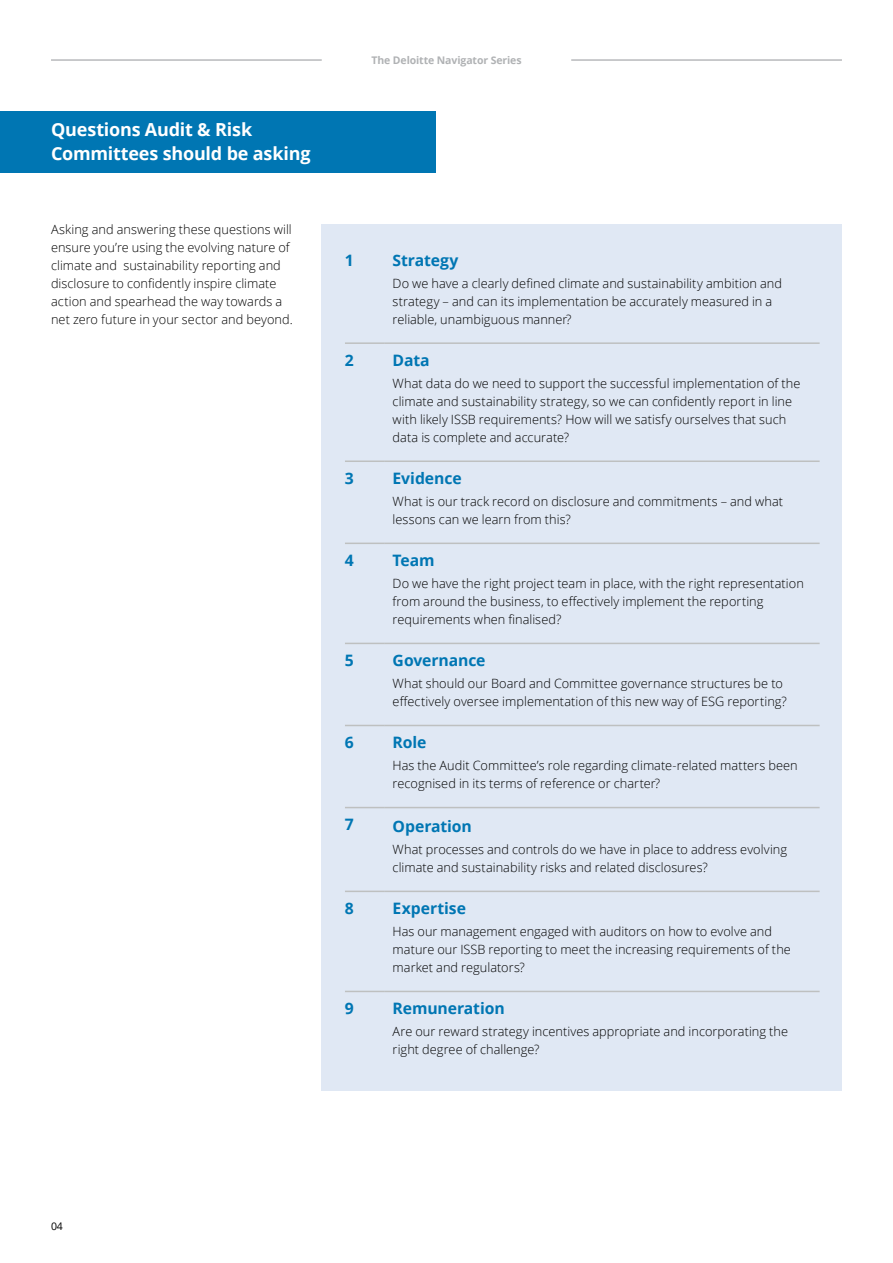
<style>
.page{position:relative;width:893px;height:1263px;background:#fff}
.page>*{position:absolute;margin:0;border:0;box-sizing:border-box;transform-origin:0 0}
.t1{font:700 18px/24px "Open Sans";letter-spacing:-.01em;color:#fff}
.t2{font:700 15.75px "Open Sans";letter-spacing:-.005em;color:#0076b3}
.t3{font:300 12.75px/18px "Open Sans";letter-spacing:.005em;color:#000}
.t4{font:700 10.5px "Open Sans";letter-spacing:-.01em;color:#b0b2b4}
.t5{font:10.5px "Open Sans";color:#000}
</style>
<div class="page">
<div style="left:322px;top:225px;width:520px;height:866px;background:#e0e8f4"></div>
<hr style="left:51px;top:60px;width:271px;height:1px;background:#94969a">
<hr style="left:571px;top:60px;width:271px;height:1px;background:#94969a">
<div style="left:0;top:111px;width:436px;height:62px;background:#0076b3"></div>
<hr style="left:345px;top:342px;width:39px;height:2px;background:#bec0c0">
<hr style="left:384px;top:342px;width:436px;height:2px;background:#bec0c0">
<hr style="left:345px;top:460px;width:39px;height:2px;background:#bec0c0">
<hr style="left:384px;top:460px;width:436px;height:2px;background:#bec0c0">
<hr style="left:345px;top:543px;width:39px;height:1px;background:#bec0c0">
<hr style="left:384px;top:543px;width:436px;height:1px;background:#bec0c0">
<hr style="left:345px;top:643px;width:39px;height:1px;background:#bec0c0">
<hr style="left:384px;top:643px;width:436px;height:1px;background:#bec0c0">
<hr style="left:345px;top:725px;width:39px;height:1px;background:#bec0c0">
<hr style="left:384px;top:725px;width:436px;height:1px;background:#bec0c0">
<hr style="left:345px;top:807px;width:39px;height:1px;background:#bec0c0">
<hr style="left:384px;top:807px;width:436px;height:1px;background:#bec0c0">
<hr style="left:345px;top:891px;width:39px;height:1px;background:#bec0c0">
<hr style="left:384px;top:891px;width:436px;height:1px;background:#bec0c0">
<hr style="left:345px;top:991px;width:39px;height:1px;background:#bec0c0">
<hr style="left:384px;top:991px;width:436px;height:1px;background:#bec0c0">
<h1 class="t1" style="left:51px;top:117px;width:261px">Questions Audit &amp; Risk<br>Committees should be asking</h1>
<p class="t3" style="left:51px;top:220px;width:243px">Asking and answering these questions will ensure you’re using the evolving nature of climate and sustainability reporting and disclosure to confidently inspire climate action and spearhead the way towards a net zero future in your sector and beyond.</p>
<p class="t4" style="left:371px;top:53px;width:152px">The Deloitte Navigator Series</p>
<p class="t2" style="left:345px;top:249px;width:10px">1</p>
<p class="t2" style="left:393px;top:249px;width:67px">Strategy</p>
<p class="t3" style="left:393px;top:274px;width:391px">Do we have a clearly defined climate and sustainability ambition and strategy – and can its implementation be accurately measured in a reliable, unambiguous manner?</p>
<p class="t2" style="left:345px;top:349px;width:10px">2</p>
<p class="t2" style="left:393px;top:349px;width:39px">Data</p>
<p class="t3" style="left:393px;top:374px;width:409px">What data do we need to support the successful implementation of the climate and sustainability strategy, so we can confidently report in line with likely ISSB requirements? How will we satisfy ourselves that such data is complete and accurate?</p>
<p class="t2" style="left:345px;top:467px;width:10px">3</p>
<p class="t2" style="left:393px;top:467px;width:71px">Evidence</p>
<p class="t3" style="left:393px;top:492px;width:392px">What is our track record on disclosure and commitments – and what lessons can we learn from this?</p>
<p class="t2" style="left:345px;top:549px;width:10px">4</p>
<p class="t2" style="left:393px;top:549px;width:44px">Team</p>
<p class="t3" style="left:393px;top:574px;width:413px">Do we have the right project team in place, with the right representation from around the business, to effectively implement the reporting requirements when finalised?</p>
<p class="t2" style="left:345px;top:649px;width:10px">5</p>
<p class="t2" style="left:393px;top:649px;width:94px">Governance</p>
<p class="t3" style="left:393px;top:674px;width:396px">What should our Board and Committee governance structures be to effectively oversee implementation of this new way of ESG reporting?</p>
<p class="t2" style="left:345px;top:731px;width:10px">6</p>
<p class="t2" style="left:393px;top:731px;width:35px">Role</p>
<p class="t3" style="left:393px;top:756px;width:407px">Has the Audit Committee’s role regarding climate-related matters been recognised in its terms of reference or charter?</p>
<p class="t2" style="left:345px;top:813px;width:10px">7</p>
<p class="t2" style="left:393px;top:815px;width:81px">Operation</p>
<p class="t3" style="left:393px;top:840px;width:396px">What processes and controls do we have in place to address evolving climate and sustainability risks and related disclosures?</p>
<p class="t2" style="left:345px;top:897px;width:10px">8</p>
<p class="t2" style="left:393px;top:897px;width:75px">Expertise</p>
<p class="t3" style="left:393px;top:922px;width:400px">Has our management engaged with auditors on how to evolve and mature our ISSB reporting to meet the increasing requirements of the market and regulators?</p>
<p class="t2" style="left:345px;top:997px;width:10px">9</p>
<p class="t2" style="left:393px;top:997px;width:114px">Remuneration</p>
<p class="t3" style="left:393px;top:1022px;width:397px">Are our reward strategy incentives appropriate and incorporating the right degree of challenge?</p>
<p class="t5" style="left:51px;top:1219px;width:13px">04</p>
</div>
